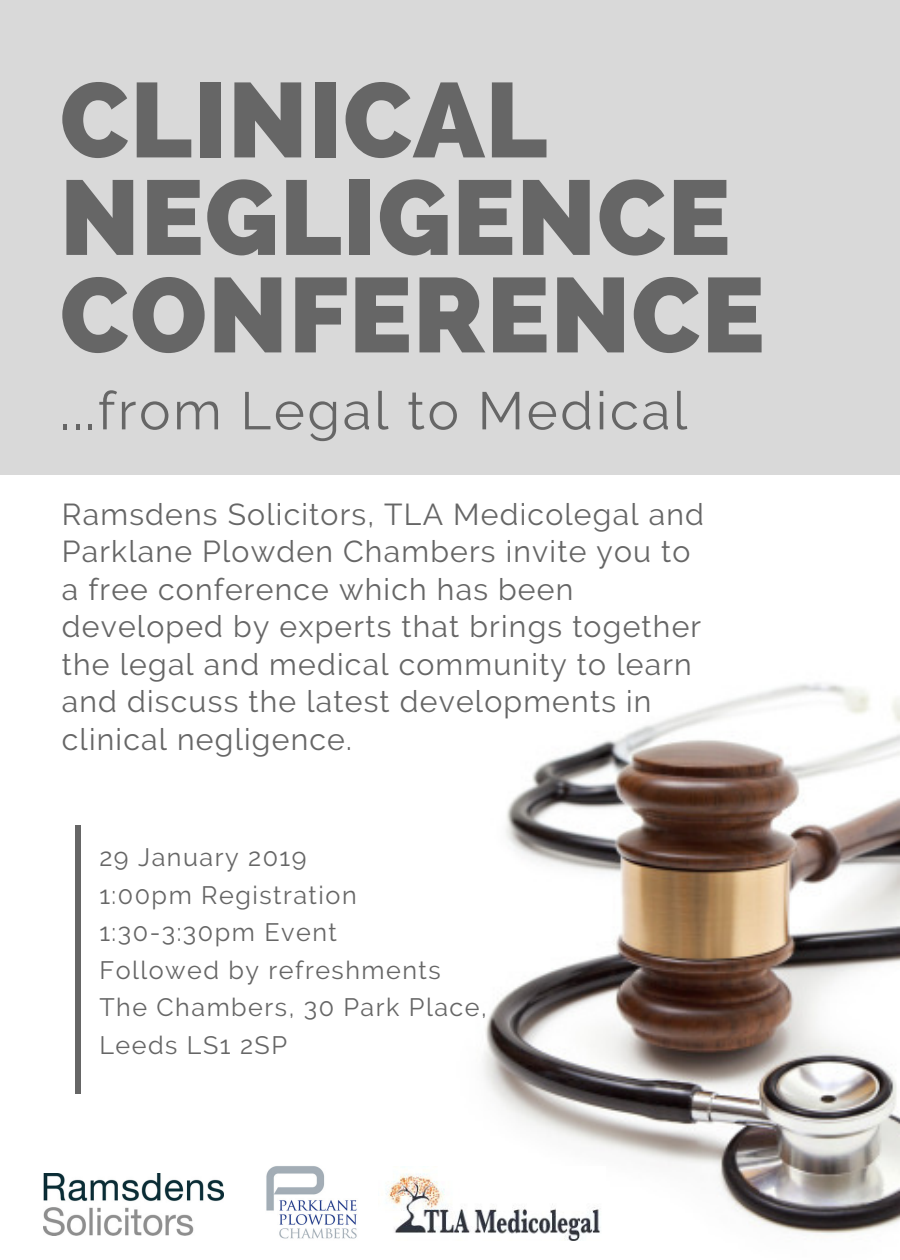
<style>
.page{position:relative;width:900px;height:1260px;background:#fff}
.page>*{position:absolute;margin:0;border:0;box-sizing:border-box;transform-origin:0 0}
.t1{font:800 105.75px/97.5px "Raleway";letter-spacing:.01em;color:#666}
.t2{font:52.75px "Raleway";letter-spacing:.05em;color:#666}
.t3{font:30.25px/37.5px "Raleway";letter-spacing:.04em;color:#666}
.t4{font:25.25px/37.5px "Raleway";letter-spacing:.06em;color:#666}
</style>
<div class="page">
<img style="left:483px;top:683px;width:417px;height:551px">
<img style="left:386px;top:1166px;width:220px;height:75px">
<div style="left:0;top:0;width:900px;height:474px;background:#d9d9d9"></div>
<img style="left:266px;top:1166px;width:91px;height:73px">
<img style="left:43px;top:1174px;width:180px;height:62px">
<div style="left:76px;top:1063px;width:5px;height:30px;background:#666"></div>
<div style="left:76px;top:825px;width:5px;height:30px;background:#666"></div>
<div style="left:76px;top:856px;width:5px;height:208px;background:#666"></div>
<h1 class="t1" style="left:60px;top:71px;width:706px">CLINICAL<br>NEGLIGENCE<br>CONFERENCE</h1>
<h2 class="t2" style="left:60px;top:380px;width:629px">...from Legal to Medical</h2>
<p class="t3" style="left:62px;top:496px;width:644px">Ramsdens Solicitors, TLA Medicolegal and Parklane Plowden Chambers invite you to a free conference which has been developed by experts that brings together the legal and medical community to learn and discuss the latest developments in clinical negligence.</p>
<p class="t4" style="left:99px;top:839px;width:389px">29 January 2019<br>1:00pm Registration<br>1:30-3:30pm Event<br>Followed by refreshments<br>The Chambers, 30 Park Place,<br>Leeds LS1 2SP</p>
</div>
